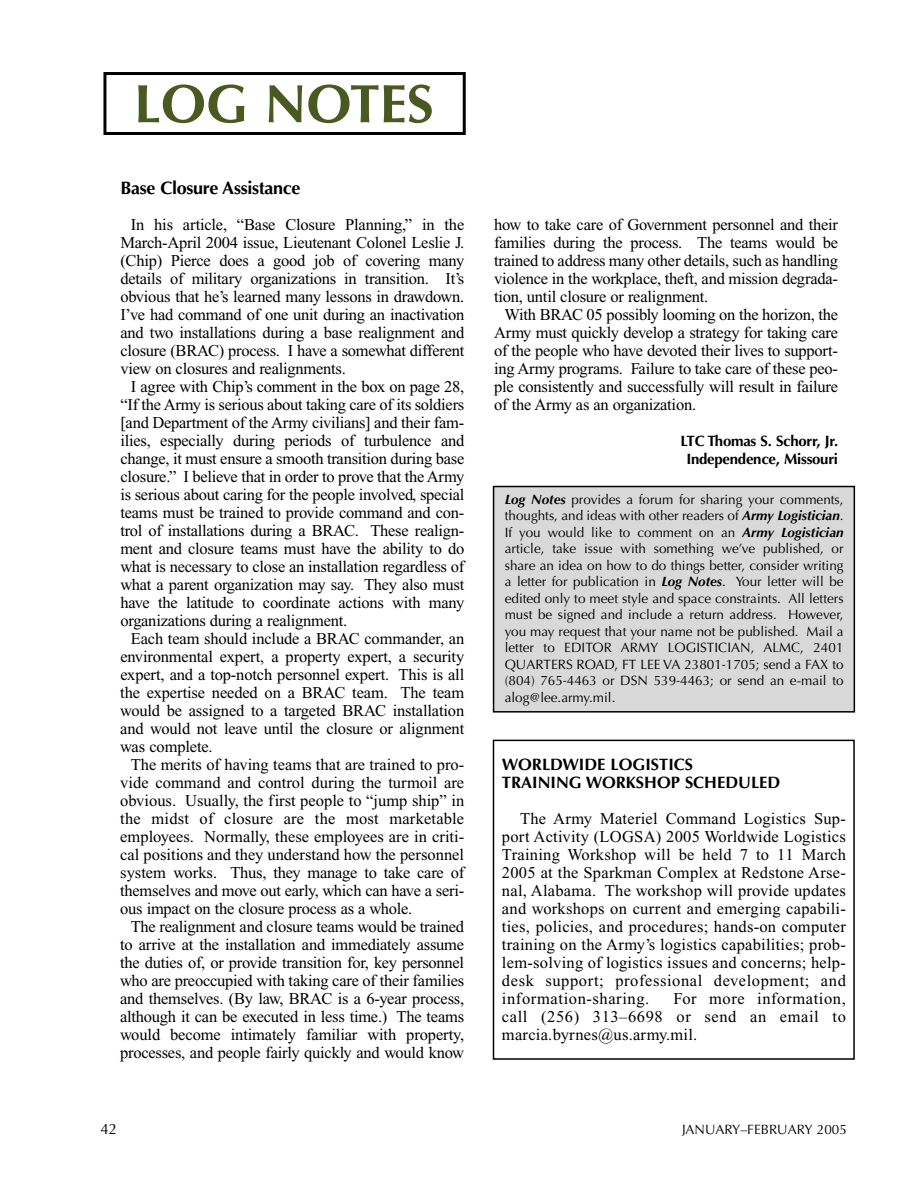
<style>
.page{position:relative;width:918px;height:1188px;background:#fff}
.page>*{position:absolute;margin:0;border:0;box-sizing:border-box;transform-origin:0 0}
.t1{font:700 54px "Optima";color:#495a21}
.t2{font:700 18px "Optima";letter-spacing:-.015em;color:#000}
.t3{font:16.5px/18px "Times";letter-spacing:-.015em;color:#000;text-align:justify}
.t4{font:700 16.5px/18px "Optima";color:#000}
.t5{font:700 15px/18px "Optima";letter-spacing:-.015em;color:#000;text-align:center}
.t6{font:15px "Optima";color:#000}
.t7{font:13.5px/16.5px "Optima";color:#000;text-align:justify}
.s1{font-weight:700;font-style:italic}
.s2{font-style:italic}
</style>
<div class="page">
<div style="left:493px;top:740px;width:362px;height:320px;border:2px solid #000"></div>
<div style="left:494px;top:487px;width:360px;height:225px;background:#d9d9d9"></div>
<div style="left:493px;top:486px;width:362px;height:227px;border:2px solid #000"></div>
<div style="left:103px;top:72px;width:363px;height:63px;border:3px solid #000"></div>
<h1 class="t1" style="left:134px;top:82px;width:301px">LOG NOTES</h1>
<p class="t2" style="left:120px;top:181px;width:182px">Base Closure Assistance</p>
<p class="t3" style="left:120px;top:217px;width:345px;text-indent:11px">In his article, “Base Closure Planning,” in the March-April 2004 issue, Lieutenant Colonel Leslie J. (Chip) Pierce does a good job of covering many details of military organizations in transition. It’s obvious that he’s learned many lessons in drawdown.<br>I’ve had command of one unit during an inactivation and two installations during a base realignment and closure (BRAC) process. I have a somewhat different view on closures and realignments.</p>
<p class="t3" style="left:120px;top:379px;width:346px;text-indent:11px">I agree with Chip’s comment in the box on page 28, “If the Army is serious about taking care of its soldiers [and Department of the Army civilians] and their fam&shy;ilies, especially during periods of turbulence and change, it must ensure a smooth transition during base closure.” I believe that in order to prove that the Army is serious about caring for the people involved, special teams must be trained to provide command and con&shy;trol of installations during a BRAC. These realign&shy;ment and closure teams must have the ability to do what is necessary to close an installation regardless of what a parent organization may say. They also must have the latitude to coordinate actions with many organizations during a realignment.</p>
<p class="t3" style="left:120px;top:631px;width:346px;text-indent:11px">Each team should include a BRAC commander, an environmental expert, a property expert, a security expert, and a top-notch personnel expert. This is all the expertise needed on a BRAC team. The team would be assigned to a targeted BRAC installation and would not leave until the closure or alignment was complete.</p>
<p class="t3" style="left:120px;top:757px;width:346px;text-indent:11px">The merits of having teams that are trained to pro&shy;vide command and control during the turmoil are obvious. Usually, the first people to “jump ship” in the midst of closure are the most marketable employees. Normally, these employees are in criti&shy;cal positions and they understand how the personnel system works. Thus, they manage to take care of themselves and move out early, which can have a seri&shy;ous impact on the closure process as a whole.</p>
<p class="t3" style="left:120px;top:919px;width:345px;text-indent:11px">The realignment and closure teams would be trained to arrive at the installation and immediately assume the duties of, or provide transition for, key personnel who are preoccupied with taking care of their families and themselves. (By law, BRAC is a 6-year process, although it can be executed in less time.) The teams would become intimately familiar with property, processes, and people fairly quickly and would know</p>
<p class="t3" style="left:494px;top:217px;width:345px">how to take care of Government personnel and their families during the process. The teams would be trained to address many other details, such as handling violence in the workplace, theft, and mission degrada&shy;tion, until closure or realignment.</p>
<p class="t3" style="left:494px;top:307px;width:345px;text-indent:10px">With BRAC 05 possibly looming on the horizon, the Army must quickly develop a strategy for taking care of the people who have devoted their lives to support&shy;ing Army programs. Failure to take care of these peo&shy;ple consistently and successfully will result in failure of the Army as an organization.</p>
<p class="t5" style="left:681px;top:434px;width:159px">LTC Thomas S. Schorr, Jr.<br>Independence, Missouri</p>
<p class="t7" style="left:505px;top:492px;width:340px"><span class="s1">Log Notes</span> provides a forum for sharing your comments, thoughts, and ideas with other readers of <span class="s1">Army Logistician</span>.<br>If you would like to comment on an <span class="s1">Army Logistician </span>article, take issue with something we’ve published, or share an idea on how to do things better, consider writing a letter for publication in <span class="s1">Log Notes</span>. Your letter will be edited only to meet style and space constraints. All letters must be signed and include a return address. However, you may request that your name not be published. Mail a letter to EDITOR ARMY LOGISTICIAN, ALMC, 2401<br>QUARTERS ROAD, FT LEE VA 23801<span class="s2">-</span>1705; send a FAX to (804) 765<span class="s2">-</span>4463 or DSN 539<span class="s2">-</span>4463; or send an e-mail to alog@lee.army.mil.</p>
<p class="t4" style="left:502px;top:757px;width:280px">WORLDWIDE LOGISTICS<br>TRAINING WORKSHOP SCHEDULED</p>
<p class="t3" style="left:502px;top:811px;width:346px;text-indent:18px">The Army Materiel Command Logistics Sup&shy;port Activity (LOGSA) 2005 Worldwide Logistics Training Workshop will be held 7 to 11 March 2005 at the Sparkman Complex at Redstone Arse&shy;nal, Alabama. The workshop will provide updates and workshops on current and emerging capabili&shy;ties, policies, and procedures; hands-on computer training on the Army’s logistics capabilities; prob&shy;lem-solving of logistics issues and concerns; help&shy;desk support; professional development; and information-sharing.</p>
<p class="t3" style="left:502px;top:991px;width:346px;text-indent:172px">For more information, call (256) 313–6698 or send an email to marcia.byrnes@us.army.mil.</p>
<p class="t6" style="left:101px;top:1123px;width:18px">42</p>
<p class="t7" style="left:682px;top:1123px;width:166px">JANUARY–FEBRUARY 2005</p>
</div>
